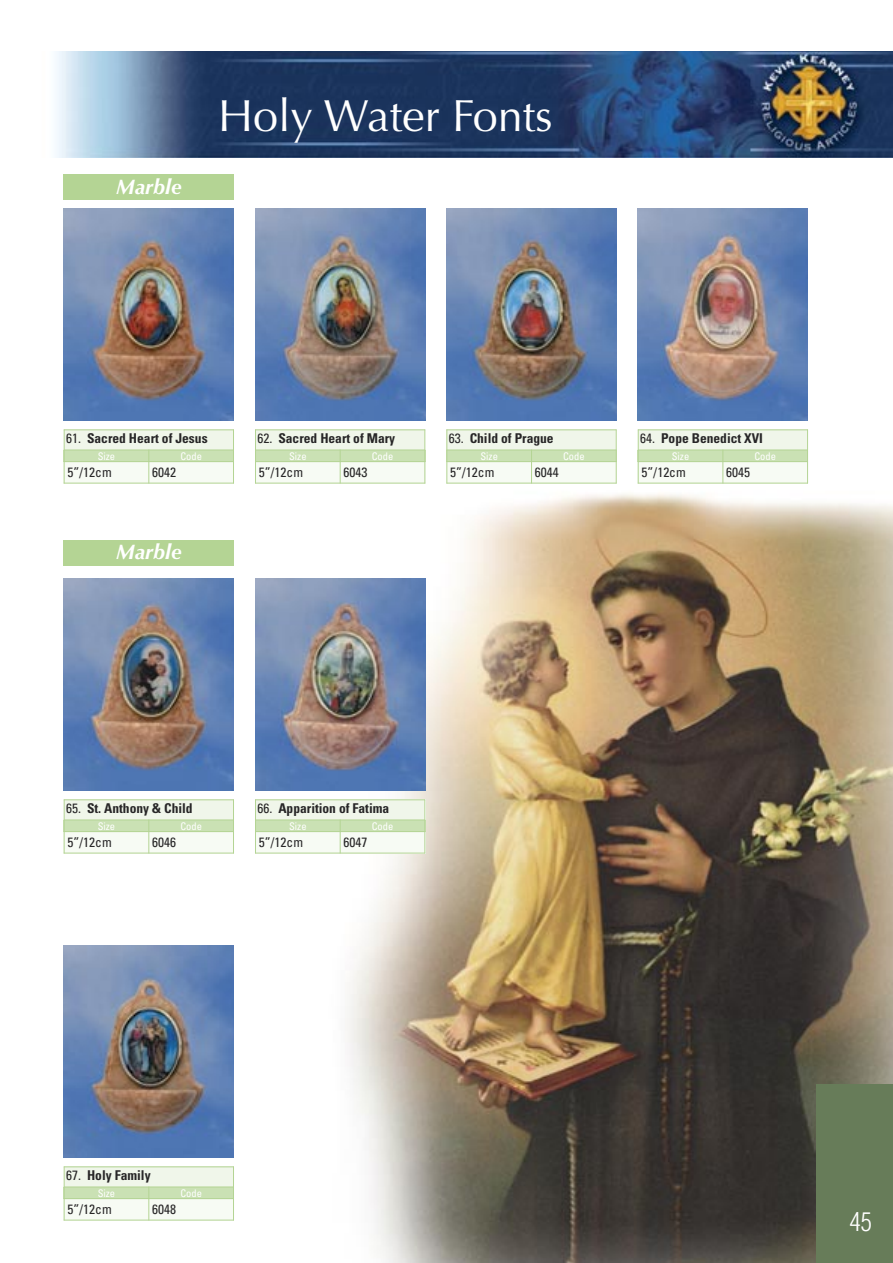
<style>
.page{position:relative;width:893px;height:1263px;background:#fff}
.page>*{position:absolute;margin:0;border:0;box-sizing:border-box;transform-origin:0 0}
.t1{font:45px "Optima";color:#fff}
.t2{font:300 condensed 25.5px "Helvetica";color:#fff}
.t3{font:italic 700 21px "Optima";color:#fff}
.t4{font:700 condensed 13.5px "Univers";color:#272627}
.t5{font:condensed 13.5px "Univers";color:#272627}
.t6{font:condensed 10.5px "Univers";color:#fff}
.s1{font-weight:400}
</style>
<div class="page">
<img style="left:345px;top:468px;width:548px;height:795px">
<img style="left:56px;top:51px;width:837px;height:106px">
<div style="left:816px;top:1084px;width:77px;height:179px;background:#677c59"></div>
<div style="left:64px;top:174px;width:170px;height:26px;background:#b4d494"></div>
<img style="left:64px;top:578px;width:170px;height:213px">
<div style="left:64px;top:429px;width:169px;height:21px;background:#f0f6ea"></div>
<div style="left:64px;top:450px;width:85px;height:12px;background:#cae1b4"></div>
<div style="left:149px;top:450px;width:85px;height:12px;background:#cae1b4"></div>
<div style="left:64px;top:462px;width:85px;height:21px;background:#f7fbf4"></div>
<div style="left:149px;top:462px;width:85px;height:21px;background:#f7fbf4"></div>
<hr style="left:64px;top:429px;width:1px;height:54px;background:#b4d494">
<hr style="left:148px;top:450px;width:1px;height:33px;background:#b4d494">
<hr style="left:233px;top:429px;width:1px;height:54px;background:#b4d494">
<hr style="left:64px;top:429px;width:170px;height:1px;background:#b4d494">
<hr style="left:64px;top:450px;width:170px;height:1px;background:#b4d494">
<hr style="left:64px;top:461px;width:170px;height:1px;background:#b4d494">
<hr style="left:64px;top:483px;width:170px;height:1px;background:#b4d494">
<img style="left:64px;top:208px;width:170px;height:213px">
<div style="left:255px;top:429px;width:170px;height:21px;background:#f0f6ea"></div>
<div style="left:255px;top:450px;width:85px;height:12px;background:#cae1b4"></div>
<div style="left:340px;top:450px;width:85px;height:12px;background:#cae1b4"></div>
<div style="left:255px;top:462px;width:85px;height:21px;background:#f7fbf4"></div>
<div style="left:340px;top:462px;width:85px;height:21px;background:#f7fbf4"></div>
<hr style="left:255px;top:429px;width:1px;height:54px;background:#b4d494">
<hr style="left:340px;top:450px;width:1px;height:33px;background:#b4d494">
<hr style="left:424px;top:429px;width:1px;height:54px;background:#b4d494">
<hr style="left:255px;top:429px;width:170px;height:1px;background:#b4d494">
<hr style="left:255px;top:450px;width:170px;height:1px;background:#b4d494">
<hr style="left:255px;top:461px;width:170px;height:1px;background:#b4d494">
<hr style="left:255px;top:483px;width:170px;height:1px;background:#b4d494">
<img style="left:255px;top:208px;width:170px;height:213px">
<div style="left:446px;top:429px;width:170px;height:21px;background:#f0f6ea"></div>
<div style="left:446px;top:450px;width:85px;height:12px;background:#cae1b4"></div>
<div style="left:531px;top:450px;width:86px;height:12px;background:#cae1b4"></div>
<div style="left:446px;top:462px;width:85px;height:21px;background:#f7fbf4"></div>
<div style="left:531px;top:462px;width:86px;height:21px;background:#f7fbf4"></div>
<hr style="left:446px;top:429px;width:1px;height:54px;background:#b4d494">
<hr style="left:531px;top:450px;width:1px;height:33px;background:#b4d494">
<hr style="left:616px;top:429px;width:1px;height:54px;background:#b4d494">
<hr style="left:446px;top:429px;width:171px;height:1px;background:#b4d494">
<hr style="left:446px;top:450px;width:171px;height:1px;background:#b4d494">
<hr style="left:446px;top:461px;width:171px;height:1px;background:#b4d494">
<hr style="left:446px;top:483px;width:171px;height:1px;background:#b4d494">
<img style="left:446px;top:208px;width:171px;height:213px">
<div style="left:638px;top:429px;width:169px;height:21px;background:#f0f6ea"></div>
<div style="left:638px;top:450px;width:85px;height:12px;background:#cae1b4"></div>
<div style="left:723px;top:450px;width:85px;height:12px;background:#cae1b4"></div>
<div style="left:638px;top:462px;width:85px;height:21px;background:#f7fbf4"></div>
<div style="left:723px;top:462px;width:85px;height:21px;background:#f7fbf4"></div>
<hr style="left:638px;top:429px;width:1px;height:54px;background:#b4d494">
<hr style="left:722px;top:450px;width:1px;height:33px;background:#b4d494">
<hr style="left:807px;top:429px;width:1px;height:54px;background:#b4d494">
<hr style="left:638px;top:429px;width:170px;height:1px;background:#b4d494">
<hr style="left:638px;top:450px;width:170px;height:1px;background:#b4d494">
<hr style="left:638px;top:461px;width:170px;height:1px;background:#b4d494">
<hr style="left:638px;top:483px;width:170px;height:1px;background:#b4d494">
<img style="left:638px;top:208px;width:170px;height:213px">
<div style="left:64px;top:799px;width:169px;height:21px;background:#f0f6ea"></div>
<div style="left:64px;top:820px;width:85px;height:12px;background:#cae1b4"></div>
<div style="left:149px;top:820px;width:85px;height:12px;background:#cae1b4"></div>
<div style="left:64px;top:832px;width:85px;height:21px;background:#f7fbf4"></div>
<div style="left:149px;top:832px;width:85px;height:21px;background:#f7fbf4"></div>
<hr style="left:64px;top:799px;width:1px;height:54px;background:#b4d494">
<hr style="left:148px;top:819px;width:1px;height:34px;background:#b4d494">
<hr style="left:233px;top:799px;width:1px;height:54px;background:#b4d494">
<hr style="left:64px;top:799px;width:170px;height:1px;background:#b4d494">
<hr style="left:64px;top:819px;width:170px;height:1px;background:#b4d494">
<hr style="left:64px;top:831px;width:170px;height:1px;background:#b4d494">
<hr style="left:64px;top:853px;width:170px;height:1px;background:#b4d494">
<div style="left:64px;top:540px;width:170px;height:26px;background:#b4d494"></div>
<div style="left:255px;top:799px;width:170px;height:21px;background:#f0f6ea"></div>
<div style="left:255px;top:820px;width:85px;height:12px;background:#cae1b4"></div>
<div style="left:340px;top:820px;width:85px;height:12px;background:#cae1b4"></div>
<div style="left:255px;top:832px;width:85px;height:21px;background:#f7fbf4"></div>
<div style="left:340px;top:832px;width:85px;height:21px;background:#f7fbf4"></div>
<hr style="left:255px;top:799px;width:1px;height:54px;background:#b4d494">
<hr style="left:340px;top:819px;width:1px;height:34px;background:#b4d494">
<hr style="left:424px;top:799px;width:1px;height:54px;background:#b4d494">
<hr style="left:255px;top:799px;width:170px;height:1px;background:#b4d494">
<hr style="left:255px;top:819px;width:170px;height:1px;background:#b4d494">
<hr style="left:255px;top:831px;width:170px;height:1px;background:#b4d494">
<hr style="left:255px;top:853px;width:170px;height:1px;background:#b4d494">
<img style="left:255px;top:578px;width:170px;height:213px">
<div style="left:64px;top:1166px;width:169px;height:21px;background:#f0f6ea"></div>
<div style="left:64px;top:1187px;width:85px;height:11px;background:#cae1b4"></div>
<div style="left:149px;top:1187px;width:85px;height:11px;background:#cae1b4"></div>
<div style="left:64px;top:1198px;width:85px;height:22px;background:#f7fbf4"></div>
<div style="left:149px;top:1198px;width:85px;height:22px;background:#f7fbf4"></div>
<hr style="left:64px;top:1166px;width:1px;height:54px;background:#b4d494">
<hr style="left:148px;top:1186px;width:1px;height:34px;background:#b4d494">
<hr style="left:233px;top:1166px;width:1px;height:54px;background:#b4d494">
<hr style="left:64px;top:1166px;width:170px;height:1px;background:#b4d494">
<hr style="left:64px;top:1186px;width:170px;height:1px;background:#b4d494">
<hr style="left:64px;top:1198px;width:170px;height:1px;background:#b4d494">
<hr style="left:64px;top:1220px;width:170px;height:1px;background:#b4d494">
<img style="left:64px;top:945px;width:170px;height:213px">
<h3 class="t3" style="left:116px;top:178px;width:67px">Marble</h3>
<h1 class="t1" style="left:218px;top:89px;width:336px">Holy Water Fonts</h1>
<p class="t4" style="left:66px;top:434px;width:143px"><span class="s1">61.</span> Sacred Heart of Jesus</p>
<p class="t6" style="left:98px;top:452px;width:19px">Size</p>
<p class="t6" style="left:180px;top:452px;width:23px">Code</p>
<p class="t5" style="left:68px;top:467px;width:46px">5”/12cm</p>
<p class="t5" style="left:152px;top:467px;width:25px">6042</p>
<h3 class="t3" style="left:116px;top:543px;width:67px">Marble</h3>
<p class="t4" style="left:257px;top:434px;width:139px"><span class="s1">62.</span> Sacred Heart of Mary</p>
<p class="t6" style="left:289px;top:452px;width:19px">Size</p>
<p class="t6" style="left:372px;top:452px;width:23px">Code</p>
<p class="t5" style="left:259px;top:467px;width:46px">5”/12cm</p>
<p class="t5" style="left:344px;top:467px;width:25px">6043</p>
<p class="t4" style="left:449px;top:434px;width:106px"><span class="s1">63.</span> Child of Prague</p>
<p class="t6" style="left:480px;top:452px;width:19px">Size</p>
<p class="t6" style="left:563px;top:452px;width:23px">Code</p>
<p class="t5" style="left:450px;top:467px;width:46px">5”/12cm</p>
<p class="t5" style="left:535px;top:467px;width:25px">6044</p>
<p class="t4" style="left:640px;top:434px;width:124px"><span class="s1">64.</span> Pope Benedict XVI</p>
<p class="t6" style="left:672px;top:452px;width:19px">Size</p>
<p class="t6" style="left:754px;top:452px;width:23px">Code</p>
<p class="t5" style="left:642px;top:467px;width:46px">5”/12cm</p>
<p class="t5" style="left:726px;top:467px;width:25px">6045</p>
<p class="t4" style="left:66px;top:803px;width:128px"><span class="s1">65.</span> St. Anthony &amp; Child</p>
<p class="t6" style="left:98px;top:822px;width:19px">Size</p>
<p class="t6" style="left:180px;top:822px;width:23px">Code</p>
<p class="t5" style="left:68px;top:837px;width:46px">5”/12cm</p>
<p class="t5" style="left:152px;top:837px;width:25px">6046</p>
<p class="t4" style="left:257px;top:803px;width:133px"><span class="s1">66.</span> Apparition of Fatima</p>
<p class="t6" style="left:289px;top:822px;width:19px">Size</p>
<p class="t6" style="left:372px;top:822px;width:23px">Code</p>
<p class="t5" style="left:259px;top:837px;width:46px">5”/12cm</p>
<p class="t5" style="left:344px;top:837px;width:25px">6047</p>
<p class="t4" style="left:66px;top:1170px;width:86px"><span class="s1">67.</span> Holy Family</p>
<p class="t6" style="left:98px;top:1189px;width:19px">Size</p>
<p class="t6" style="left:180px;top:1189px;width:23px">Code</p>
<p class="t5" style="left:68px;top:1204px;width:46px">5”/12cm</p>
<p class="t5" style="left:152px;top:1204px;width:25px">6048</p>
<h2 class="t2" style="left:849px;top:1212px;width:24px">45</h2>
</div>
